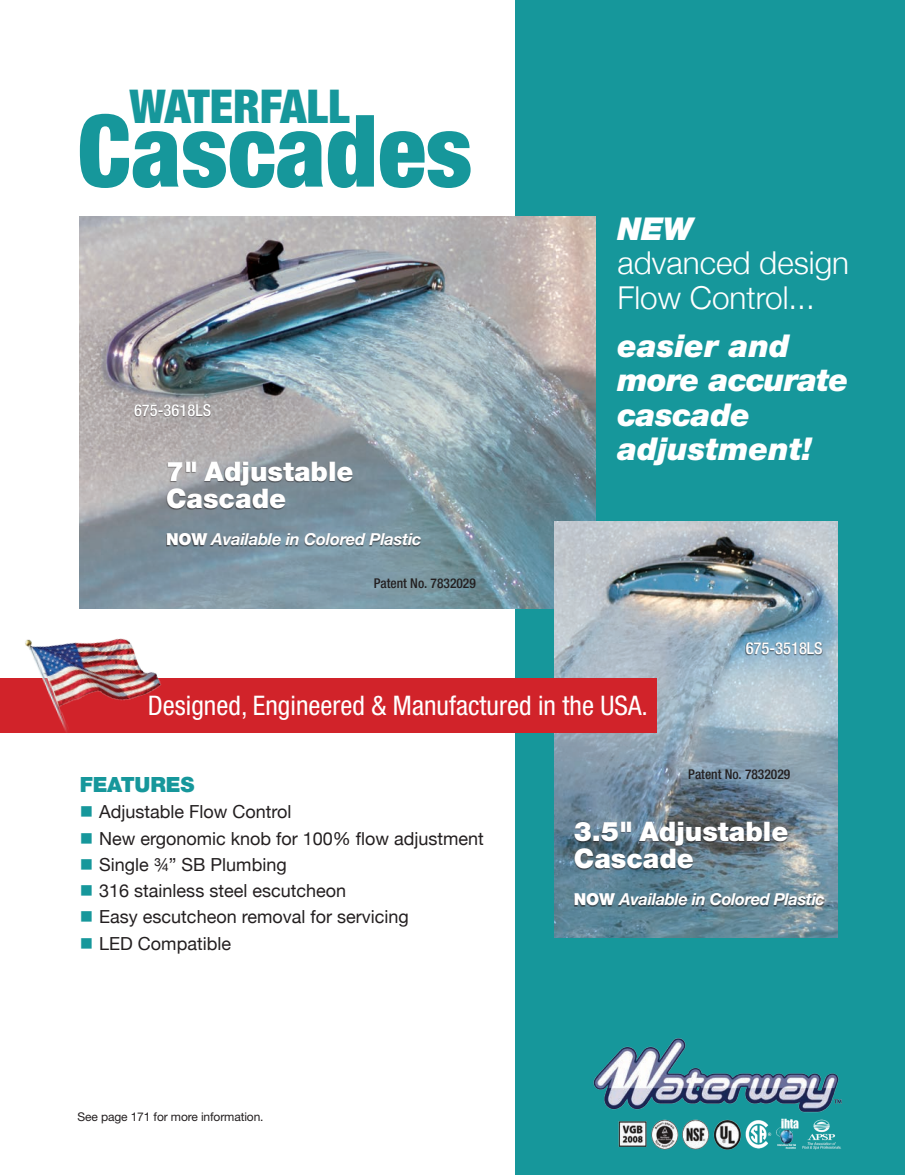
<style>
.page{position:relative;width:905px;height:1175px;background:#fff}
.page>*{position:absolute;margin:0;border:0;box-sizing:border-box;transform-origin:0 0}
.t1{font:900 condensed 100.05px "Helvetica Neue";color:#16979b}
.t2{font:900 condensed 46.65px "Helvetica Neue";color:#16979b}
.t3{font:italic 900 31.5px/34.5px "Helvetica Neue";letter-spacing:-.01em;color:#fff}
.t4{font:300 31.5px/34.5px "Helvetica Neue";color:#fff}
.t5{font:condensed 27px "Helvetica Neue";color:#fff}
.t6{font:900 27px/27px "Helvetica Neue";color:#fff}
.t7{font:900 21px "Helvetica Neue";letter-spacing:-.01em;color:#16979b}
.t8{font:18px "Helvetica Neue";color:#231f20}
.t9{font:italic 700 16.5px "Helvetica Neue";letter-spacing:-.015em;color:#fff}
.t10{font:500 condensed 16.5px "Helvetica Neue";color:#fff}
.t11{font:500 condensed 13.5px "Helvetica Neue";color:#231f20}
.t12{font:12px "Helvetica Neue";letter-spacing:-.01em;color:#231f20}
.s1{font-weight:900;font-style:normal}
.s2{color:#16979b}
</style>
<div class="page">
<div style="left:515px;top:0;width:389px;height:1174px;background:#16979b"></div>
<img style="left:618px;top:1121px;width:223px;height:29px">
<img style="left:593px;top:1038px;width:249px;height:83px">
<img style="left:80px;top:217px;width:515px;height:391px">
<img style="left:554px;top:521px;width:283px;height:416px">
<div style="left:166px;top:462px;width:255px;height:85px;background:#231f20;opacity:.63"></div>
<div style="left:573px;top:821px;width:252px;height:86px;background:#231f20;opacity:.63"></div>
<img style="left:554px;top:621px;width:180px;height:139px">
<div style="left:0;top:678px;width:656px;height:54px;background:#d1232a"></div>
<img style="left:14px;top:592px;width:176px;height:141px">
<div style="left:133px;top:403px;width:78px;height:14px;background:#231f20;opacity:.63"></div>
<div style="left:745px;top:642px;width:78px;height:14px;background:#231f20;opacity:.63"></div>
<h2 class="t2" style="left:130px;top:78px;width:222px">WATERFALL</h2>
<h1 class="t1" style="left:78px;top:89px;width:396px">Cascades</h1>
<p class="t10" style="left:134px;top:400px;width:79px">675-3618LS</p>
<h3 class="t6" style="left:166px;top:457px;width:189px">7" Adjustable<br>Cascade</h3>
<p class="t9" style="left:166px;top:529px;width:257px"><span class="s1">NOW</span> Available in Colored Plastic</p>
<p class="t11" style="left:374px;top:575px;width:104px">Patent No. 7832029</p>
<h3 class="t3" style="left:617px;top:210px;width:77px">NEW</h3>
<h3 class="t4" style="left:617px;top:244px;width:233px">advanced design<br>Flow Control...</h3>
<h3 class="t3" style="left:617px;top:327px;width:233px">easier and more accurate cascade adjustment!</h3>
<p class="t10" style="left:745px;top:638px;width:79px">675-3518LS</p>
<h3 class="t5" style="left:148px;top:689px;width:501px">Designed, Engineered &amp; Manufactured in the USA.</h3>
<p class="t7" style="left:80px;top:772px;width:116px">FEATURES</p>
<p class="t8" style="left:80px;top:799px;width:213px"><span class="s2">■</span> Adjustable Flow Control</p>
<p class="t8" style="left:80px;top:825px;width:406px"><span class="s2">■</span> New ergonomic knob for 100% flow adjustment</p>
<p class="t8" style="left:80px;top:851px;width:208px"><span class="s2">■</span> Single ¾” SB Plumbing</p>
<p class="t8" style="left:80px;top:877px;width:268px"><span class="s2">■</span> 316 stainless steel escutcheon</p>
<p class="t8" style="left:80px;top:904px;width:330px"><span class="s2">■</span> Easy escutcheon removal for servicing</p>
<p class="t8" style="left:80px;top:930px;width:153px"><span class="s2">■</span> LED Compatible</p>
<p class="t12" style="left:78px;top:1109px;width:187px">See page 171 for more information.</p>
<p class="t11" style="left:688px;top:766px;width:104px">Patent No. 7832029</p>
<h3 class="t6" style="left:574px;top:817px;width:216px">3.5" Adjustable<br>Cascade</h3>
<p class="t9" style="left:574px;top:889px;width:252px"><span class="s1">NOW</span> Available in Colored Plastic</p>
</div>
